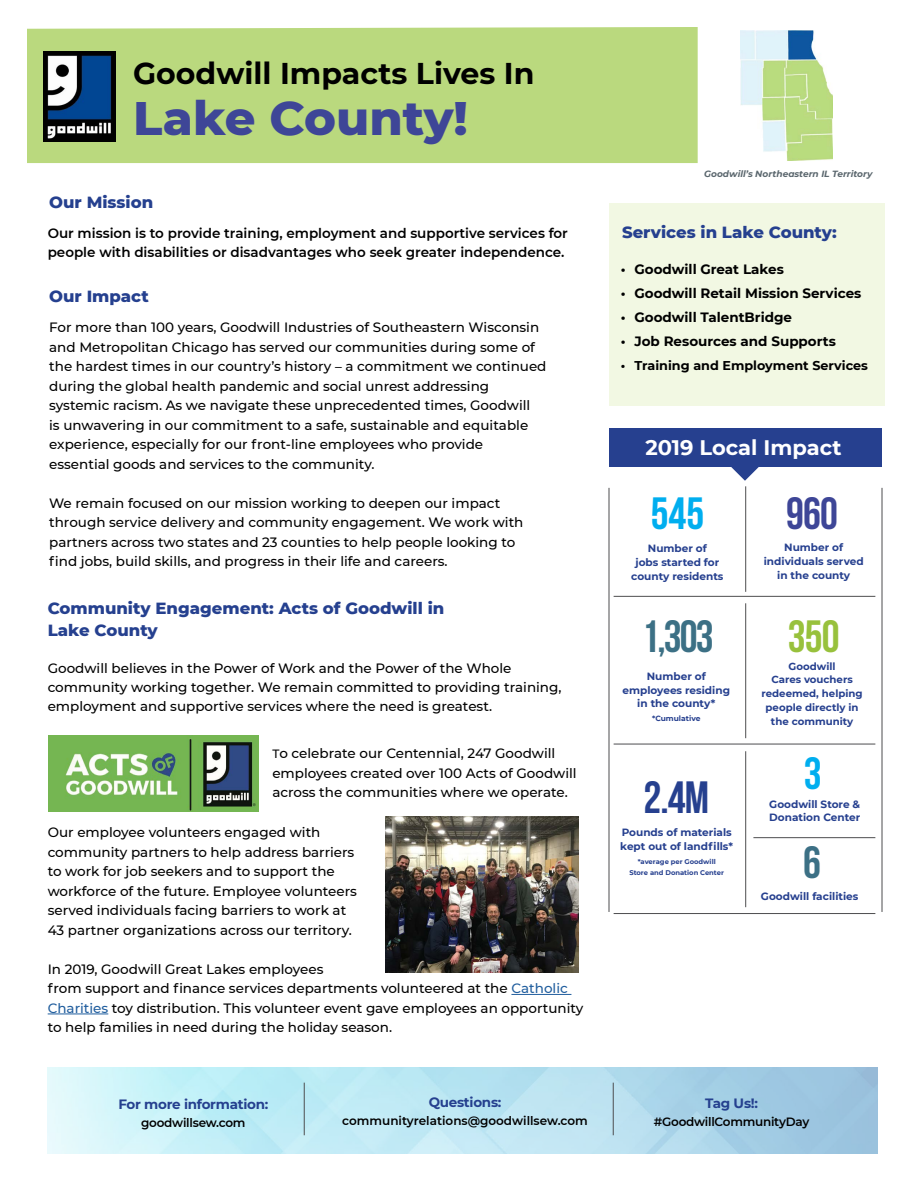
<style>
.page{position:relative;width:918px;height:1188px;background:#fff}
.page>*{position:absolute;margin:0;border:0;box-sizing:border-box;transform-origin:0 0}
.t1{font:800 48px "Montserrat";color:#3e4697}
.t2{font:700 45px "Bebas Neue";color:#3c7085}
.t3{font:700 45px "Bebas Neue";color:#00aeef}
.t4{font:700 45px "Bebas Neue";color:#26408f}
.t5{font:700 45px "Bebas Neue";color:#3e4697}
.t6{font:700 45px "Bebas Neue";color:#98c13c}
.t7{font:700 30px "Montserrat";color:#000}
.t8{font:700 21px "Montserrat";color:#fff}
.t9{font:800 16.5px/22.8px "Montserrat";color:#25408f}
.t10{font:500 13.5px/19.5px "Montserrat";color:#000}
.t11{font:600 13.5px/19.5px "Montserrat";color:#000}
.t12{font:700 13.5px "Montserrat";color:#000}
.t13{font:700 13.5px "Montserrat";letter-spacing:-.02em;color:#25408f}
.t14{font:700 12.75px "Montserrat";color:#000}
.t15{font:600 12px "Montserrat";letter-spacing:-.02em;color:#000}
.t16{font:600 12px "Montserrat";color:#000}
.t17{font:700 10.5px/13.8px "Montserrat";color:#26408f;text-align:center}
.t18{font:700 10.2px/13.8px "Montserrat";color:#26408f;text-align:center}
.t19{font:italic 700 9px "Montserrat";color:#5a666d}
.t20{font:700 7.5px "Montserrat";color:#26408f}
.t21{font:700 6.75px/10.8px "Montserrat";color:#26408f;text-align:center}
.s1{font-size:12px}
.s2{color:#215e9e}
</style>
<div class="page">
<div style="left:609px;top:203px;width:276px;height:203px;background:#f2f8e3"></div>
<div style="left:27px;top:27px;width:671px;height:136px;background:#bad97e"></div>
<img style="left:43px;top:51px;width:72px;height:90px">
<hr style="left:304px;top:1083px;width:1px;height:52px;background:#4d4d4f">
<hr style="left:609px;top:488px;width:1px;height:424px;background:#4d4d4f">
<hr style="left:745px;top:486px;width:1px;height:106px;background:#4d4d4f">
<hr style="left:614px;top:596px;width:261px;height:1px;background:#4d4d4f">
<hr style="left:745px;top:603px;width:1px;height:135px;background:#4d4d4f">
<hr style="left:614px;top:744px;width:261px;height:1px;background:#4d4d4f">
<hr style="left:745px;top:751px;width:1px;height:156px;background:#4d4d4f">
<hr style="left:753px;top:837px;width:122px;height:1px;background:#4d4d4f">
<div style="left:609px;top:429px;width:273px;height:38px;background:#26408f"></div>
<svg style="left:731px;top:467px;width:28px;height:14px"></svg>
<hr style="left:613px;top:1083px;width:1px;height:52px;background:#4d4d4f">
<hr style="left:882px;top:488px;width:1px;height:424px;background:#4d4d4f">
<img style="left:740px;top:31px;width:93px;height:129px">
<img style="left:386px;top:816px;width:192px;height:157px">
<hr style="left:614px;top:913px;width:261px;height:1px;background:#4d4d4f">
<img style="left:48px;top:736px;width:211px;height:75px">
<hr style="left:511px;top:994px;width:60px;height:1px;background:#215e9e">
<hr style="left:48px;top:1014px;width:60px;height:1px;background:#215e9e">
<h3 class="t7" style="left:133px;top:52px;width:403px">Goodwill Impacts Lives In</h3>
<h1 class="t1" style="left:133px;top:83px;width:336px">Lake County!</h1>
<p class="t9" style="left:49px;top:189px;width:106px">Our Mission</p>
<p class="t19" style="left:704px;top:168px;width:170px">Goodwill’s Northeastern IL Territory</p>
<p class="t11" style="left:48px;top:223px;width:522px">Our mission is to provide training, employment and supportive services for people with disabilities or disadvantages who seek greater independence.</p>
<p class="t9" style="left:622px;top:220px;width:216px">Services in Lake County:</p>
<p class="t9" style="left:49px;top:284px;width:101px">Our Impact</p>
<p class="t10" style="left:49px;top:317px;width:499px">For more than 100 years, Goodwill Industries of Southeastern Wisconsin and Metropolitan Chicago has served our communities during some of the hardest times in our country’s history – a commitment we continued during the global health pandemic and social unrest addressing systemic racism. As we navigate these unprecedented times, Goodwill<br>is unwavering in our commitment to a safe, sustainable and equitable experience, especially for our front-line employees who provide essential goods and services to the community.</p>
<p class="t10" style="left:49px;top:493px;width:476px">We remain focused on our mission working to deepen our impact through service delivery and community engagement. We work with partners across two states and 23 counties to help people looking to find jobs, build skills, and progress in their life and careers.</p>
<p class="t9" style="left:48px;top:595px;width:398px">Community Engagement: Acts of Goodwill in<br>Lake County</p>
<p class="t10" style="left:48px;top:657px;width:515px">Goodwill believes in the Power of Work and the Power of the Whole community working together. We remain committed to providing training, employment and supportive services where the need is greatest.</p>
<p class="t10" style="left:272px;top:743px;width:306px"><span class="s1">T</span>o celebrate our Centennial, 247 Goodwill employees created over 100 Acts of Goodwill across the communities where we operate.</p>
<p class="t10" style="left:48px;top:822px;width:311px">Our employee volunteers engaged with community partners to help address barriers to work for job seekers and to support the workforce of the future. Employee volunteers served individuals facing barriers to work at 43 partner organizations across our territory.</p>
<p class="t10" style="left:48px;top:959px;width:277px">In 2019, Goodwill Great Lakes employees</p>
<p class="t10" style="left:48px;top:978px;width:537px">from support and finance services departments volunteered at the <span class="s2">Catholic<br>Charities</span> toy distribution. This volunteer event gave employees an opportunity to help families in need during the holiday season.</p>
<p class="t13" style="left:118px;top:1094px;width:151px">For more information:</p>
<p class="t15" style="left:141px;top:1114px;width:106px">goodwillsew.com</p>
<p class="t13" style="left:429px;top:1092px;width:74px">Questions:</p>
<p class="t16" style="left:342px;top:1112px;width:247px">communityrelations@goodwillsew.com</p>
<p class="t12" style="left:621px;top:260px;width:164px">• Goodwill Great Lakes</p>
<p class="t12" style="left:621px;top:284px;width:242px">• Goodwill Retail Mission Services</p>
<p class="t12" style="left:621px;top:308px;width:173px">• Goodwill TalentBridge</p>
<p class="t12" style="left:621px;top:332px;width:216px">• Job Resources and Supports</p>
<p class="t14" style="left:621px;top:356px;width:248px">• Training and Employment Services</p>
<h3 class="t8" style="left:645px;top:433px;width:198px">2019 Local Impact</h3>
<h2 class="t3" style="left:651px;top:488px;width:55px">545</h2>
<h2 class="t5" style="left:786px;top:488px;width:53px">960</h2>
<p class="t17" style="left:631px;top:541px;width:94px">Number of<br>jobs started for county residents</p>
<p class="t17" style="left:764px;top:540px;width:101px">Number of individuals served in the county</p>
<h2 class="t2" style="left:641px;top:612px;width:74px">1,303</h2>
<p class="t17" style="left:623px;top:669px;width:109px">Number of employees residing in the county*</p>
<p class="t20" style="left:652px;top:713px;width:50px">*Cumulative</p>
<h2 class="t4" style="left:643px;top:773px;width:67px">2.4M</h2>
<p class="t17" style="left:620px;top:825px;width:114px;text-align:left">Pounds of materials kept out of landfills*</p>
<p class="t21" style="left:629px;top:856px;width:96px">*average per Goodwill<br>Store and Donation Center</p>
<h2 class="t6" style="left:788px;top:612px;width:53px">350</h2>
<p class="t18" style="left:762px;top:658px;width:103px">Goodwill<br>Cares vouchers redeemed, helping people directly in the community</p>
<h2 class="t3" style="left:804px;top:749px;width:19px">3</h2>
<p class="t17" style="left:769px;top:797px;width:93px;text-align:left">Goodwill Store &amp;<br>Donation Center</p>
<h2 class="t2" style="left:803px;top:838px;width:19px">6</h2>
<p class="t17" style="left:761px;top:889px;width:99px">Goodwill facilities</p>
<p class="t13" style="left:705px;top:1093px;width:55px">Tag Us!:</p>
<p class="t15" style="left:654px;top:1113px;width:157px">#GoodwillCommunityDay</p>
</div>
